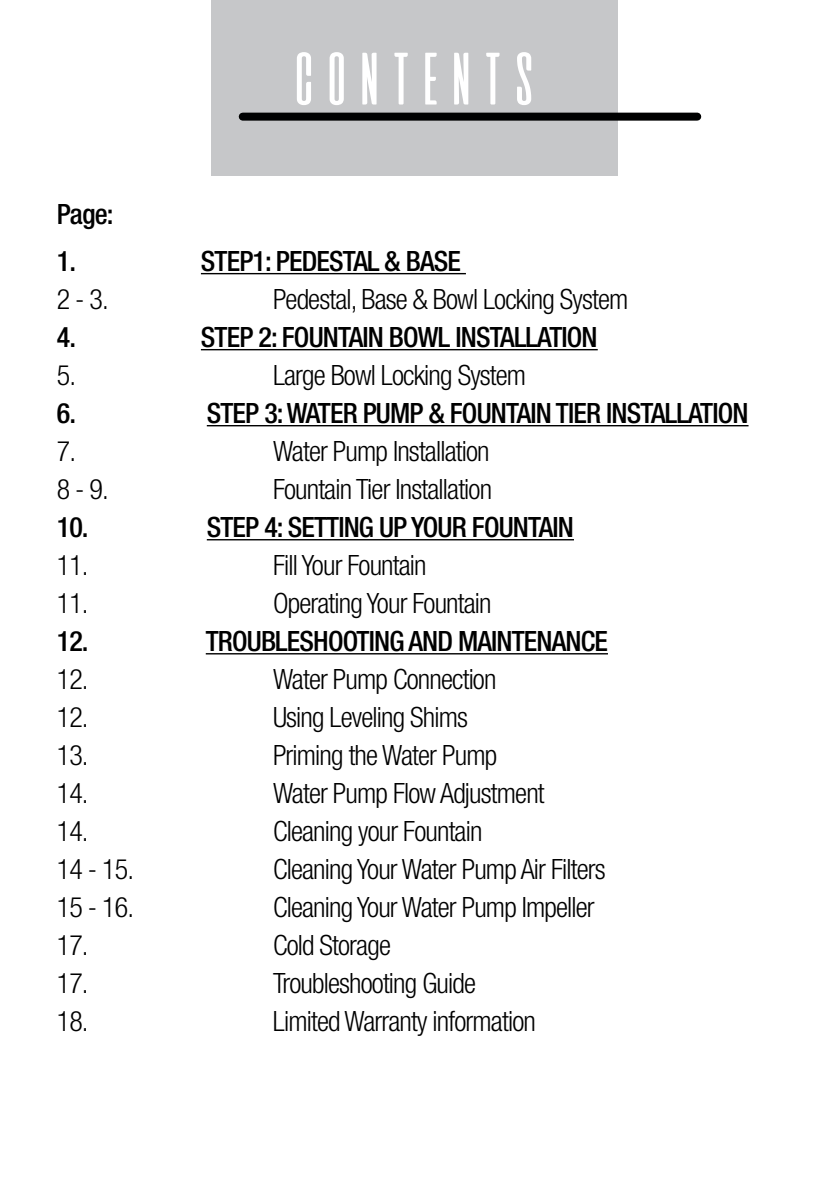
<style>
.page{position:relative;width:823px;height:1191px;background:#fff}
.page>*{position:absolute;margin:0;border:0;box-sizing:border-box;transform-origin:0 0}
.t1{font:74px "aliensandcows";color:#fff}
.t2{font:300 condensed 28px "Helvetica Neue LT Pro";letter-spacing:-.03em;color:#000}
.t3{font:500 condensed 28px/46.6px "Helvetica Neue LT Pro";letter-spacing:-.03em;color:#000}
</style>
<div class="page">
<div style="left:211px;top:0;width:405px;height:176px;background:#c6c7c9"></div>
<div style="left:242px;top:113px;width:454px;height:8px;background:#000101"></div>
<hr style="left:201px;top:273px;width:264px;height:1px;background:#000">
<hr style="left:201px;top:349px;width:396px;height:1px;background:#000">
<hr style="left:207px;top:425px;width:541px;height:1px;background:#000">
<hr style="left:207px;top:539px;width:366px;height:1px;background:#000">
<hr style="left:206px;top:653px;width:401px;height:1px;background:#000">
<p class="t3" style="left:57px;top:191px;width:58px">Page:<br>1.</p>
<h1 class="t1" style="left:287px;top:40px;width:254px">CONTENTS</h1>
<p class="t3" style="left:201px;top:237px;width:261px">STEP1: PEDESTAL &amp; BASE</p>
<p class="t2" style="left:57px;top:283px;width:54px">2 - 3.</p>
<p class="t2" style="left:273px;top:283px;width:357px">Pedestal, Base &amp; Bowl Locking System</p>
<p class="t3" style="left:57px;top:313px;width:21px">4.</p>
<p class="t3" style="left:201px;top:313px;width:398px">STEP 2: FOUNTAIN BOWL INSTALLATION</p>
<p class="t2" style="left:57px;top:359px;width:21px">5.</p>
<p class="t2" style="left:273px;top:359px;width:254px">Large Bowl Locking System</p>
<p class="t3" style="left:57px;top:389px;width:21px">6.</p>
<p class="t3" style="left:207px;top:389px;width:543px">STEP 3: WATER PUMP &amp; FOUNTAIN TIER INSTALLATION</p>
<p class="t2" style="left:57px;top:435px;width:21px">7.</p>
<p class="t2" style="left:273px;top:435px;width:218px">Water Pump Installation</p>
<p class="t2" style="left:57px;top:473px;width:54px">8 - 9.</p>
<p class="t2" style="left:273px;top:473px;width:220px">Fountain Tier Installation</p>
<p class="t3" style="left:57px;top:503px;width:33px">10.</p>
<p class="t3" style="left:207px;top:503px;width:368px">STEP 4: SETTING UP YOUR FOUNTAIN</p>
<p class="t2" style="left:57px;top:549px;width:33px">11.</p>
<p class="t2" style="left:273px;top:549px;width:155px">Fill Your Fountain</p>
<p class="t2" style="left:57px;top:587px;width:33px">11.</p>
<p class="t2" style="left:273px;top:587px;width:220px">Operating Your Fountain</p>
<p class="t3" style="left:57px;top:617px;width:33px">12.</p>
<p class="t3" style="left:206px;top:617px;width:403px">TROUBLESHOOTING AND MAINTENANCE</p>
<p class="t2" style="left:57px;top:663px;width:33px">12.</p>
<p class="t2" style="left:273px;top:663px;width:225px">Water Pump Connection</p>
<p class="t2" style="left:57px;top:701px;width:33px">12.</p>
<p class="t2" style="left:273px;top:701px;width:196px">Using Leveling Shims</p>
<p class="t2" style="left:57px;top:739px;width:33px">13.</p>
<p class="t2" style="left:273px;top:739px;width:225px">Priming the Water Pump</p>
<p class="t2" style="left:57px;top:777px;width:33px">14.</p>
<p class="t2" style="left:273px;top:777px;width:273px">Water Pump Flow Adjustment</p>
<p class="t2" style="left:57px;top:815px;width:33px">14.</p>
<p class="t2" style="left:273px;top:815px;width:211px">Cleaning your Fountain</p>
<p class="t2" style="left:57px;top:853px;width:79px">14 - 15.</p>
<p class="t2" style="left:273px;top:853px;width:334px">Cleaning Your Water Pump Air Filters</p>
<p class="t2" style="left:57px;top:891px;width:79px">15 - 16.</p>
<p class="t2" style="left:273px;top:891px;width:323px">Cleaning Your Water Pump Impeller</p>
<p class="t2" style="left:57px;top:929px;width:33px">17.</p>
<p class="t2" style="left:273px;top:929px;width:119px">Cold Storage</p>
<p class="t2" style="left:57px;top:967px;width:33px">17.</p>
<p class="t2" style="left:273px;top:967px;width:204px">Troubleshooting Guide</p>
<p class="t2" style="left:57px;top:1005px;width:33px">18.</p>
<p class="t2" style="left:273px;top:1005px;width:264px">Limited Warranty information</p>
</div>
